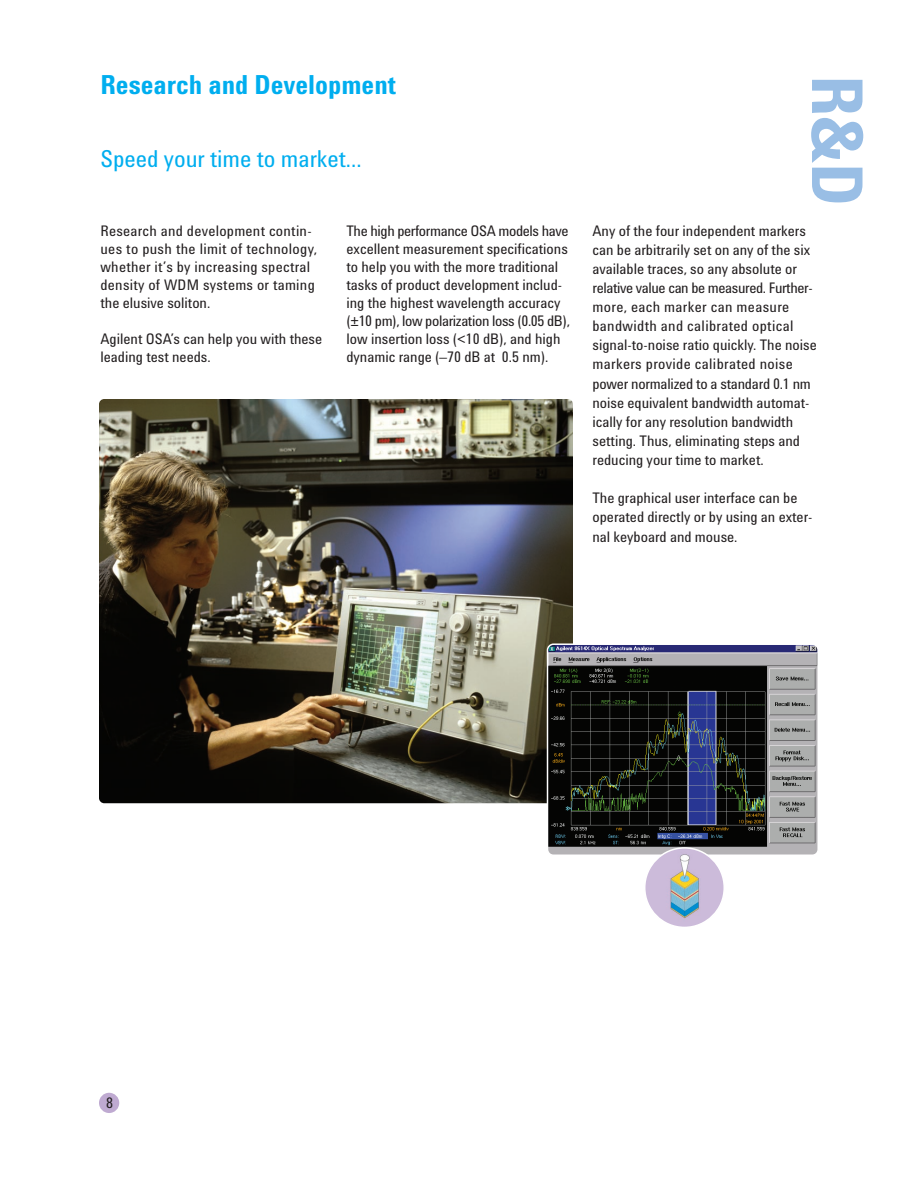
<style>
.page{position:relative;width:918px;height:1188px;background:#fff}
.page>*{position:absolute;margin:0;border:0;box-sizing:border-box;transform-origin:0 0}
.t1{font:700 72px "Agilent Cond";color:#99bee5}
.t2{font:700 27px "Agilent Cond";color:#00aeef}
.t3{font:24px "Agilent Cond";color:#00aeef}
.t4{font:15px/19.2px "Agilent Cond";color:#231f20}
.t5{font:15px/18px "Agilent Cond";letter-spacing:.02em;color:#231f20}
</style>
<div class="page">
<img style="left:99px;top:399px;width:474px;height:404px;border-radius:5px">
<div style="left:99px;top:1093px;width:20px;height:20px;background:#bfaad1;border-radius:50%"></div>
<svg style="left:547px;top:643px;width:271px;height:212px;background:#404247"></svg>
<svg style="left:644px;top:847px;width:81px;height:80px"></svg>
<h2 class="t2" style="left:100px;top:75px;width:297px">Research and Development</h2>
<h3 class="t3" style="left:100px;top:150px;width:263px">Speed your time to market...</h3>
<h1 class="t1" style="left:864px;top:75px;width:133px;rotate:90deg">R&amp;D</h1>
<p class="t5" style="left:100px;top:222px;width:218px">Research and development contin&shy;ues to push the limit of technology, whether it’s by increasing spectral density of WDM systems or taming the elusive soliton.</p>
<p class="t4" style="left:100px;top:330px;width:223px;line-height:18px">Agilent OSA’s can help you with these leading test needs.</p>
<p class="t4" style="left:346px;top:222px;width:225px;line-height:18px">The high performance OSA models have excellent measurement specifications to help you with the more traditional tasks of product development includ&shy;ing the highest wavelength accuracy (±10 pm), low polarization loss (0.05 dB), low insertion loss (&lt;10 dB), and high dynamic range (–70 dB at 0.5 nm).</p>
<p class="t4" style="left:592px;top:222px;width:226px">Any of the four independent markers can be arbitrarily set on any of the six available traces, so any absolute or relative value can be measured. Further&shy;more, each marker can measure bandwidth and calibrated optical signal-to-noise ratio quickly. The noise markers provide calibrated noise power normalized to a standard 0.1 nm noise equivalent bandwidth automat&shy;ically for any resolution bandwidth setting. Thus, eliminating steps and reducing your time to market.</p>
<p class="t4" style="left:592px;top:490px;width:222px">The graphical user interface can be operated directly or by using an exter&shy;nal keyboard and mouse.</p>
<p class="t4" style="left:106px;top:1094px;width:8px">8</p>
</div>
